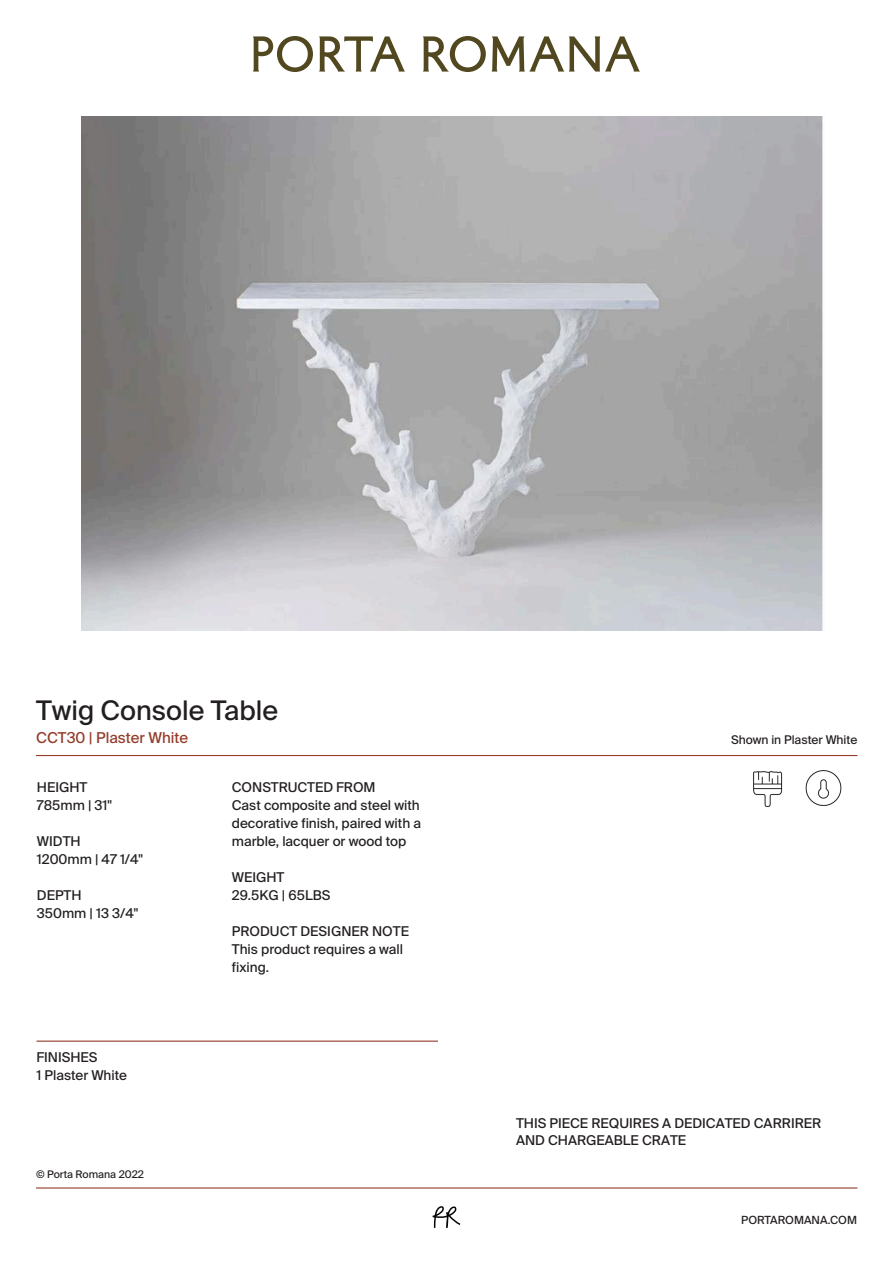
<style>
.page{position:relative;width:893px;height:1263px;background:#fff}
.page>*{position:absolute;margin:0;border:0;box-sizing:border-box;transform-origin:0 0}
.t1{font:27px "Suisse Intl";color:#231f20}
.t2{font:15px "Suisse Intl";color:#943b2a}
.t3{font:13.5px/18px "Suisse Intl";color:#231f20}
.t4{font:13.5px/16.2px "Suisse Intl";color:#221e1f}
.t5{font:12px "Suisse Intl";color:#231f20}
.t6{font:11.25px "Suisse Intl";color:#231f20}
.t7{font:10.5px "Suisse Intl";color:#231f20}
</style>
<div class="page">
<hr style="left:36px;top:755px;width:821px;height:1px;background:#943b2a">
<svg style="left:253px;top:36px;width:60px;height:36px"></svg>
<svg style="left:319px;top:36px;width:86px;height:36px"></svg>
<svg style="left:423px;top:36px;width:63px;height:36px"></svg>
<svg style="left:492px;top:36px;width:148px;height:36px"></svg>
<hr style="left:36px;top:1040px;width:402px;height:2px;background:#943b2a">
<svg style="left:433px;top:1206px;width:27px;height:22px"></svg>
<hr style="left:36px;top:1187px;width:821px;height:1px;background:#943b2a">
<img style="left:753px;top:772px;width:30px;height:35px">
<img style="left:805px;top:771px;width:37px;height:35px">
<img style="left:81px;top:116px;width:742px;height:514px">
<h1 class="t1" style="left:36px;top:695px;width:243px">Twig Console Table</h1>
<p class="t2" style="left:36px;top:729px;width:154px">CCT30 | Plaster White</p>
<p class="t5" style="left:731px;top:733px;width:128px">Shown in Plaster White</p>
<p class="t3" style="left:37px;top:779px;width:76px">HEIGHT<br>785mm | 31"</p>
<p class="t3" style="left:37px;top:832px;width:107px">WIDTH<br>1200mm | 47 1/4"</p>
<p class="t3" style="left:37px;top:886px;width:103px">DEPTH<br>350mm | 13 3/4"</p>
<p class="t3" style="left:36px;top:1048px;width:92px">FINISHES<br>1 Plaster White</p>
<p class="t7" style="left:36px;top:1168px;width:109px">© Porta Romana 2022</p>
<p class="t3" style="left:232px;top:778px;width:191px">CONSTRUCTED FROM<br>Cast composite and steel with decorative finish, paired with a marble, lacquer or wood top</p>
<p class="t3" style="left:232px;top:868px;width:100px">WEIGHT<br>29.5KG | 65LBS</p>
<p class="t3" style="left:232px;top:922px;width:179px">PRODUCT DESIGNER NOTE<br>This product requires a wall fixing.</p>
<p class="t4" style="left:516px;top:1115px;width:307px">THIS PIECE REQUIRES A DEDICATED CARRIRER<br>AND CHARGEABLE CRATE</p>
<p class="t6" style="left:741px;top:1213px;width:117px">PORTAROMANA.COM</p>
</div>
